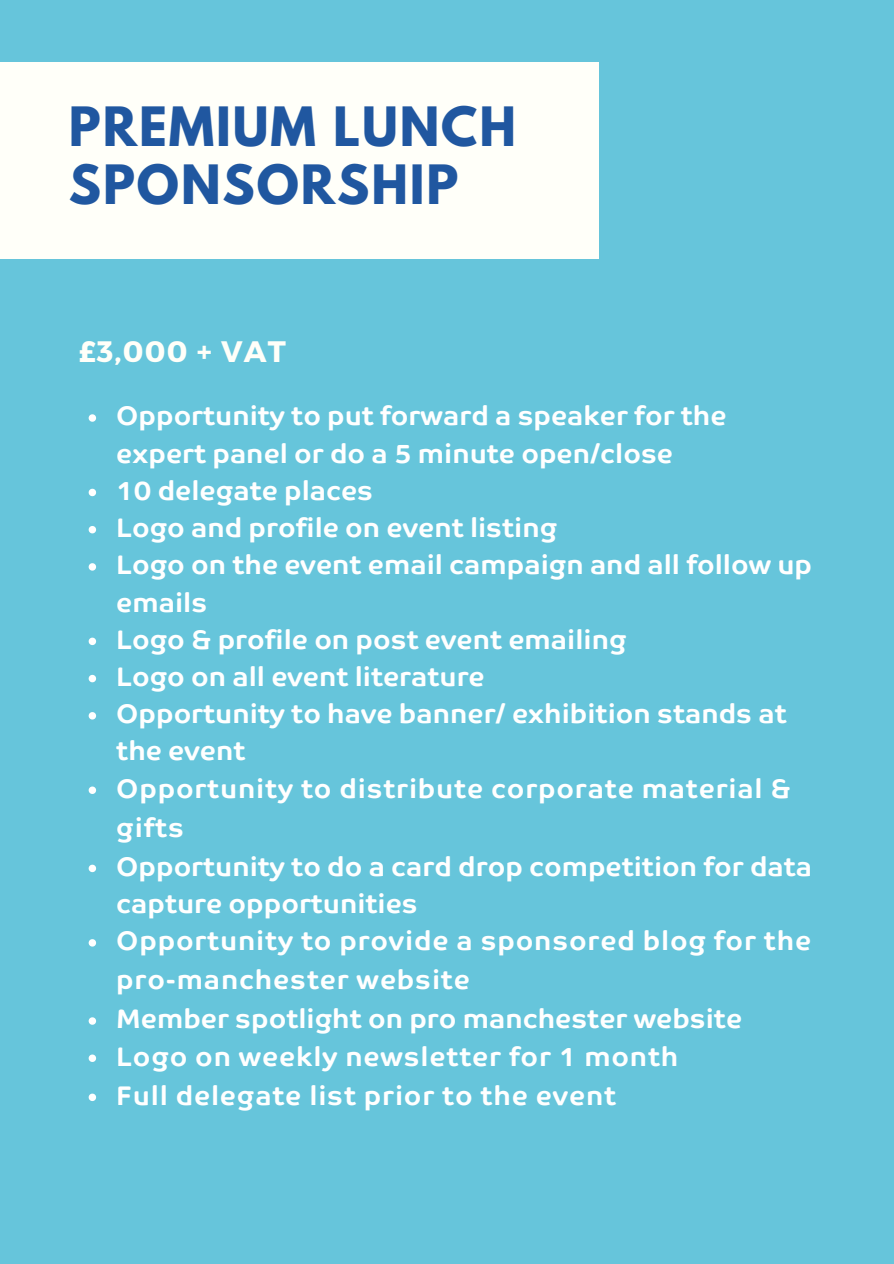
<style>
.page{position:relative;width:894px;height:1264px;background:#fff}
.page>*{position:absolute;margin:0;border:0;box-sizing:border-box;transform-origin:0 0}
.t1{font:700 48px/57.3px "League Spartan";letter-spacing:.04em;color:#2057a0}
.t2{font:700 29.55px "Montserrat";letter-spacing:.04em;color:#fffff9}
.t3{font:700 27px/37.7px "Co Text Corp";color:#fff}
</style>
<div class="page">
<div style="left:0;top:0;width:893px;height:1263px;background:#66c5db"></div>
<div style="left:0;top:62px;width:599px;height:197px;background:#fffff9"></div>
<svg style="left:89px;top:414px;width:7px;height:8px"></svg>
<svg style="left:89px;top:489px;width:7px;height:7px"></svg>
<svg style="left:89px;top:526px;width:7px;height:7px"></svg>
<svg style="left:89px;top:563px;width:7px;height:7px"></svg>
<svg style="left:89px;top:637px;width:7px;height:8px"></svg>
<svg style="left:89px;top:675px;width:7px;height:7px"></svg>
<svg style="left:89px;top:712px;width:7px;height:7px"></svg>
<svg style="left:89px;top:786px;width:7px;height:8px"></svg>
<svg style="left:89px;top:864px;width:7px;height:8px"></svg>
<svg style="left:89px;top:939px;width:7px;height:7px"></svg>
<svg style="left:89px;top:1017px;width:7px;height:7px"></svg>
<svg style="left:89px;top:1054px;width:7px;height:7px"></svg>
<svg style="left:89px;top:1093px;width:7px;height:8px"></svg>
<h1 class="t1" style="left:69px;top:105px;width:448px">PREMIUM LUNCH<br>SPONSORSHIP</h1>
<p class="t2" style="left:79px;top:332px;width:208px">£3,000 + VAT</p>
<p class="t3" style="left:116px;top:397px;width:697px">Opportunity to put forward a speaker for the expert panel or do a 5 minute open/close<br>10 delegate places<br>Logo and profile on event listing<br>Logo on the event email campaign and all follow up emails<br>Logo &amp; profile on post event emailing<br>Logo on all event literature<br>Opportunity to have banner/ exhibition stands at the event<br>Opportunity to distribute corporate material &amp; gifts<br>Opportunity to do a card drop competition for data capture opportunities<br>Opportunity to provide a sponsored blog for the pro-manchester website<br>Member spotlight on pro manchester website Logo on weekly newsletter for 1 month<br>Full delegate list prior to the event</p>
</div>
